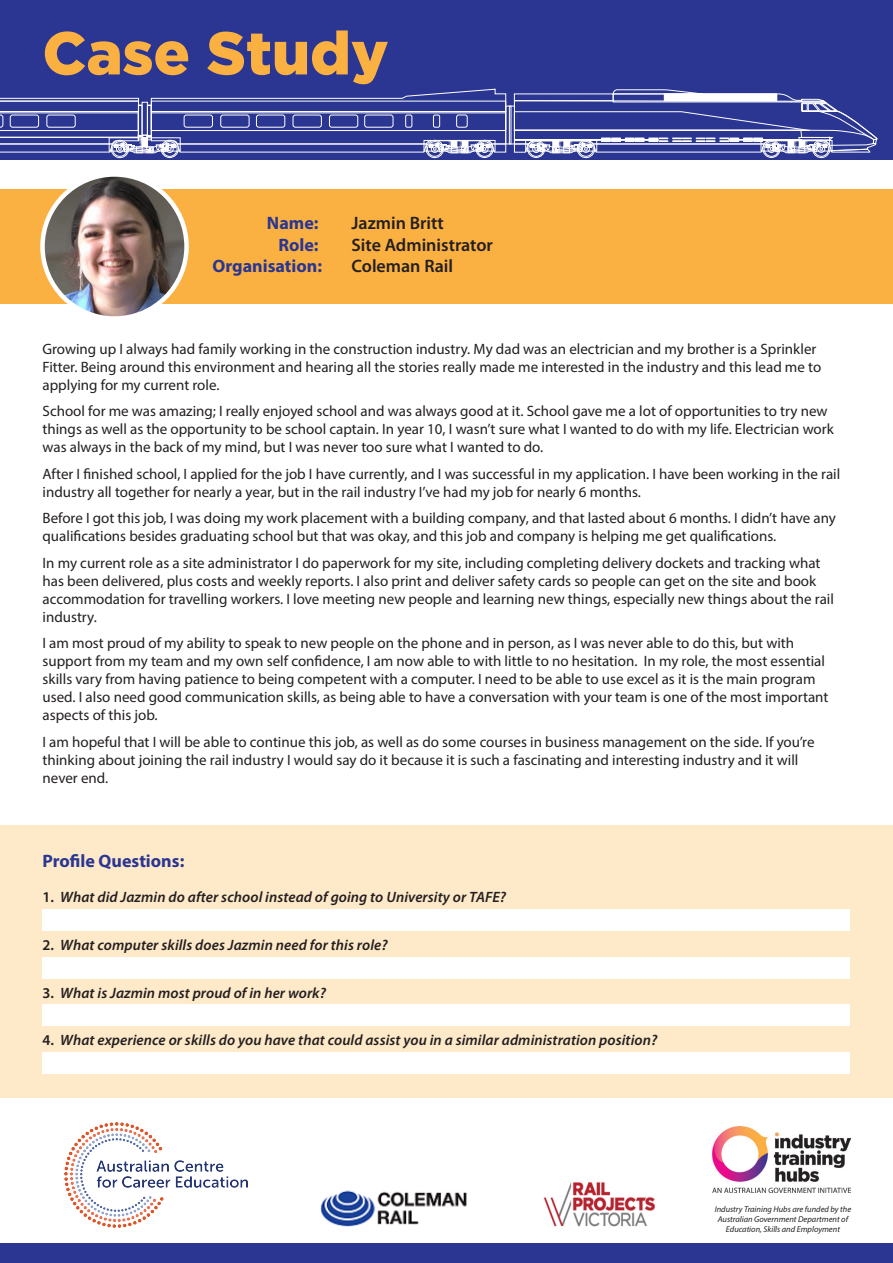
<style>
.page{position:relative;width:893px;height:1263px;background:#fff}
.page>*{position:absolute;margin:0;border:0;box-sizing:border-box;transform-origin:0 0}
.t1{font:900 60.3px "Gotham";color:#fbb042}
.t2{font:700 18px "Myriad Pro";color:#2a3691}
.t3{font:600 18px "Myriad Pro";color:#231f20}
.t4{font:15px/18px "Myriad Pro";color:#231f20}
.t5{font:italic 600 15px "Myriad Pro";letter-spacing:.005em;color:#231f20}
.t6{font:italic 8.4px/9.9px "Myriad Pro";color:#231f20;text-align:center}
.s1{font-style:normal}
</style>
<div class="page">
<div style="left:0;top:189px;width:893px;height:115px;background:#fbb042"></div>
<div style="left:0;top:826px;width:893px;height:272px;background:#fee9c9"></div>
<img style="left:713px;top:1126px;width:138px;height:67px">
<img style="left:320px;top:1190px;width:147px;height:37px">
<img style="left:543px;top:1182px;width:112px;height:45px">
<div style="left:0;top:1244px;width:893px;height:19px;background:#2a3691"></div>
<img style="left:43px;top:174px;width:144px;height:144px;border-radius:72px">
<div style="left:40px;top:172px;width:149px;height:149px;border:4px solid #fff;border-radius:50%"></div>
<div style="left:0;top:0;width:893px;height:159px;background:#2a3691"></div>
<svg style="left:514px;top:89px;width:363px;height:69px"></svg>
<div style="left:664px;top:99px;width:113px;height:2px;border:1px solid #fff"></div>
<div style="left:664px;top:95px;width:113px;height:1px;border:1px solid #fff"></div>
<div style="left:664px;top:96px;width:113px;height:1px;border:1px solid #fff"></div>
<div style="left:664px;top:97px;width:113px;height:2px;border:1px solid #fff"></div>
<div style="left:664px;top:98px;width:113px;height:2px;border:1px solid #fff"></div>
<div style="left:664px;top:94px;width:113px;height:1px;border:1px solid #fff"></div>
<div style="left:505px;top:106px;width:10px;height:38px;border:1px solid #fff"></div>
<div style="left:509px;top:106px;width:2px;height:38px;border:1px solid #fff"></div>
<svg style="left:0;top:89px;width:506px;height:69px"></svg>
<div style="left:10px;top:115px;width:29px;height:12px;border:1px solid #fff;border-radius:2px"></div>
<div style="left:47px;top:115px;width:28px;height:12px;border:1px solid #fff;border-radius:2px"></div>
<div style="left:43px;top:909px;width:807px;height:21px;background:#fff"></div>
<div style="left:43px;top:957px;width:807px;height:21px;background:#fff"></div>
<div style="left:43px;top:1005px;width:807px;height:21px;background:#fff"></div>
<div style="left:43px;top:1053px;width:807px;height:21px;background:#fff"></div>
<img style="left:65px;top:1123px;width:182px;height:105px">
<p class="t1" style="left:43px;top:18px;width:348px">Case Study</p>
<p class="t2" style="left:267px;top:211px;width:53px">Name:</p>
<p class="t3" style="left:352px;top:211px;width:94px">Jazmin Britt</p>
<p class="t2" style="left:278px;top:233px;width:42px">Role:</p>
<p class="t3" style="left:352px;top:233px;width:143px">Site Administrator</p>
<p class="t2" style="left:213px;top:254px;width:111px">Organisation:</p>
<p class="t3" style="left:352px;top:255px;width:103px">Coleman Rail</p>
<p class="t4" style="left:43px;top:340px;width:780px">Growing up I always had family working in the construction industry. My dad was an electrician and my brother is a Sprinkler<br>Fitter. Being around this environment and hearing all the stories really made me interested in the industry and this lead me to applying for my current role.</p>
<p class="t4" style="left:43px;top:402px;width:793px">School for me was amazing; I really enjoyed school and was always good at it. School gave me a lot of opportunities to try new things as well as the opportunity to be school captain. In year 10, I wasn’t sure what I wanted to do with my life. Electrician work was always in the back of my mind, but I was never too sure what I wanted to do.</p>
<p class="t4" style="left:43px;top:465px;width:799px">After I finished school, I applied for the job I have currently, and I was successful in my application. I have been working in the rail industry all together for nearly a year, but in the rail industry I’ve had my job for nearly 6 months.</p>
<p class="t4" style="left:43px;top:509px;width:795px">Before I got this job, I was doing my work placement with a building company, and that lasted about 6 months. I didn’t have any qualifications besides graduating school but that was okay, and this job and company is helping me get qualifications.</p>
<p class="t4" style="left:43px;top:554px;width:793px">In my current role as a site administrator I do paperwork for my site, including completing delivery dockets and tracking what has been delivered, plus costs and weekly reports. I also print and deliver safety cards so people can get on the site and book accommodation for travelling workers. I love meeting new people and learning new things, especially new things about the rail industry.</p>
<p class="t4" style="left:43px;top:634px;width:787px">I am most proud of my ability to speak to new people on the phone and in person, as I was never able to do this, but with support from my team and my own self confidence, I am now able to with little to no hesitation. In my role, the most essential skills vary from having patience to being competent with a computer. I need to be able to use excel as it is the main program used. I also need good communication skills, as being able to have a conversation with your team is one of the most important aspects of this job.</p>
<p class="t4" style="left:43px;top:733px;width:773px">I am hopeful that I will be able to continue this job, as well as do some courses in business management on the side. If you’re thinking about joining the rail industry I would say do it because it is such a fascinating and interesting industry and it will never end.</p>
<p class="t2" style="left:43px;top:849px;width:143px">Profile Questions:</p>
<p class="t5" style="left:43px;top:887px;width:465px"><span class="s1">1.</span> What did Jazmin do after school instead of going to University or TAFE?</p>
<p class="t5" style="left:43px;top:935px;width:347px"><span class="s1">2.</span> What computer skills does Jazmin need for this role?</p>
<p class="t5" style="left:43px;top:983px;width:285px"><span class="s1">3.</span> What is Jazmin most proud of in her work?</p>
<p class="t5" style="left:43px;top:1031px;width:616px"><span class="s1">4.</span> What experience or skills do you have that could assist you in a similar administration position?</p>
<p class="t6" style="left:715px;top:1204px;width:138px">Industry Training Hubs are funded by the<br>Australian Government Department of<br>Education, Skills and Employment</p>
</div>
